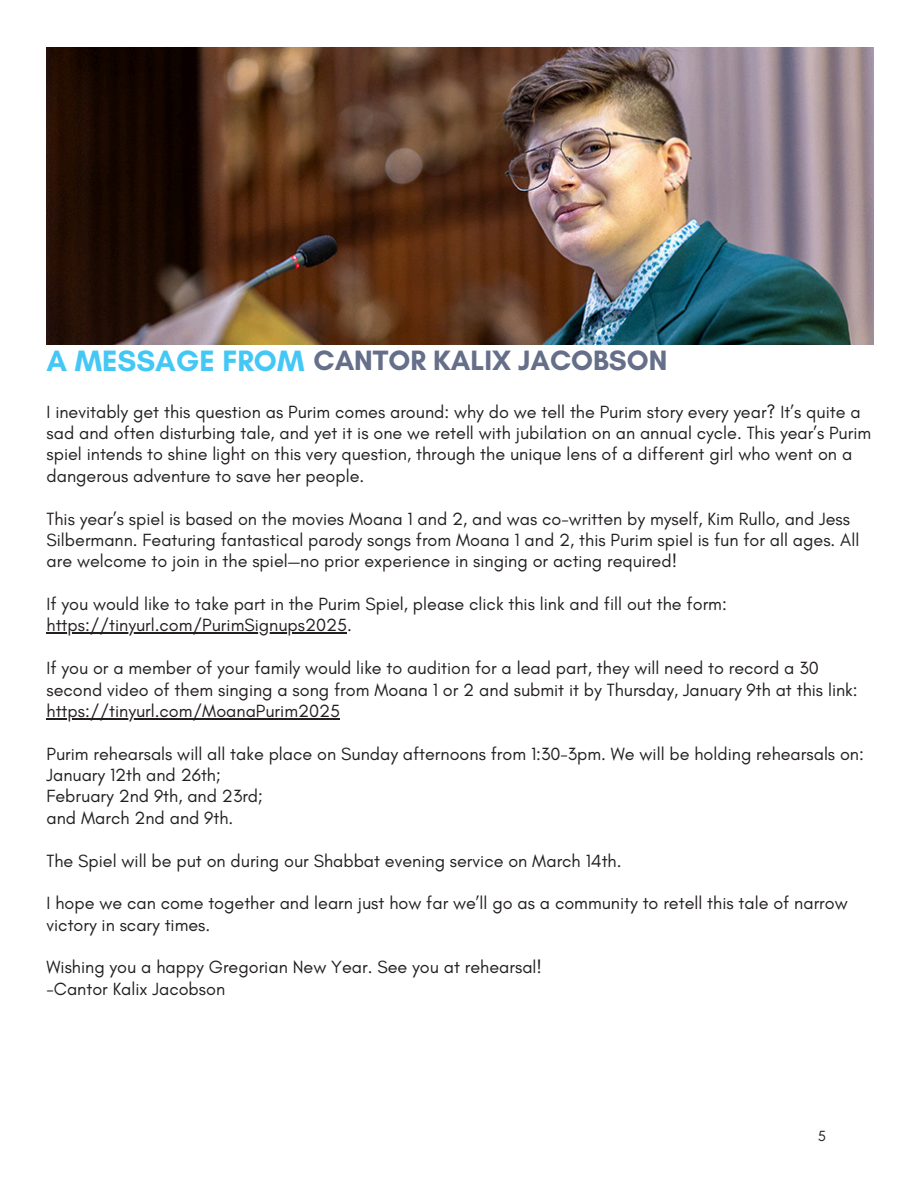
<style>
.page{position:relative;width:918px;height:1188px;background:#fff}
.page>*{position:absolute;margin:0;border:0;box-sizing:border-box;transform-origin:0 0}
.t1{font:700 28.5px "Glacial Indifference";color:#666f89}
.t2{font:18px/21.3px "Glacial Indifference";color:#231f20}
.t3{font:15px "Glacial Indifference";color:#231f20}
.s1{font-size:30px;color:#43c8f5}
</style>
<div class="page">
<img style="left:47px;top:47px;width:826px;height:297px">
<hr style="left:47px;top:633px;width:300px;height:1px;background:#231f20">
<hr style="left:47px;top:718px;width:293px;height:1px;background:#231f20">
<p class="t1" style="left:47px;top:343px;width:622px"><span class="s1">A MESSAGE FROM</span> CANTOR KALIX JACOBSON</p>
<p class="t2" style="left:47px;top:401px;width:826px">I inevitably get this question as Purim comes around: why do we tell the Purim story every year? It’s quite a sad and often disturbing tale, and yet it is one we retell with jubilation on an annual cycle. This year’s Purim spiel intends to shine light on this very question, through the unique lens of a different girl who went on a dangerous adventure to save her people.</p>
<h1 class="t2" style="left:47px;top:508px;width:814px">This year’s spiel is based on the movies Moana 1 and 2, and was co-written by myself, Kim Rullo, and Jess<br>Silbermann. Featuring fantastical parody songs from Moana 1 and 2, this Purim spiel is fun for all ages. All are welcome to join in the spiel—no prior experience in singing or acting required!</h1>
<h1 class="t2" style="left:47px;top:593px;width:682px">If you would like to take part in the Purim Spiel, please click this link and fill out the form:</h1>
<p class="t2" style="left:47px;top:615px;width:307px">https://tinyurl.com/PurimSignups2025.</p>
<p class="t2" style="left:47px;top:657px;width:774px">If you or a member of your family would like to audition for a lead part, they will need to record a 30</p>
<p class="t2" style="left:47px;top:679px;width:813px">second video of them singing a song from Moana 1 or 2 and submit it by Thursday, January 9th at this link:</p>
<p class="t2" style="left:47px;top:700px;width:295px">https://tinyurl.com/MoanaPurim2025</p>
<p class="t2" style="left:47px;top:743px;width:819px">Purim rehearsals will all take place on Sunday afternoons from 1:30-3pm. We will be holding rehearsals on:<br>January 12th and 26th;</p>
<p class="t2" style="left:47px;top:786px;width:218px">February 2nd 9th, and 23rd;</p>
<p class="t2" style="left:47px;top:807px;width:188px">and March 2nd and 9th.</p>
<p class="t2" style="left:47px;top:850px;width:577px">The Spiel will be put on during our Shabbat evening service on March 14th.</p>
<p class="t2" style="left:47px;top:892px;width:803px">I hope we can come together and learn just how far we’ll go as a community to retell this tale of narrow victory in scary times.</p>
<p class="t2" style="left:47px;top:957px;width:497px">Wishing you a happy Gregorian New Year. See you at rehearsal!</p>
<p class="t2" style="left:47px;top:978px;width:180px">-Cantor Kalix Jacobson</p>
<p class="t3" style="left:818px;top:1126px;width:10px">5</p>
</div>
